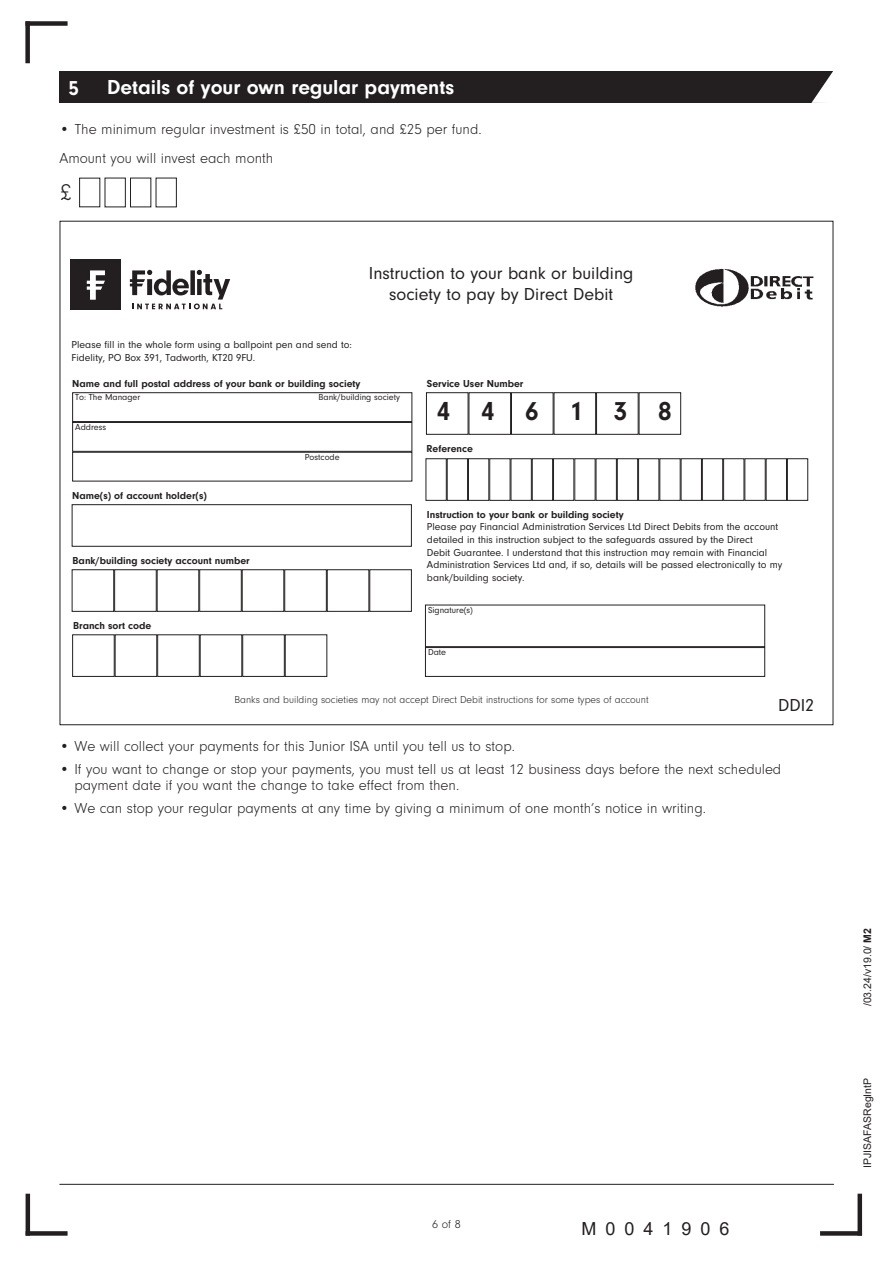
<style>
.page{position:relative;width:893px;height:1263px;background:#fff}
.page>*{position:absolute;margin:0;border:0;box-sizing:border-box;transform-origin:0 0}
.t1{font:700 27px "Neuzeit Gro";letter-spacing:1.14em;color:#231f20}
.t2{font:300 24px "Neuzeit Gro";color:#231f20}
.t3{font:700 21px "Neuzeit Gro";color:#fff}
.t4{font:18px/21px "Neuzeit Gro";color:#231f20;text-align:center}
.t5{font:18px "Arial";letter-spacing:.5em;color:#231f20}
.t6{font:300 15px/16.5px "Neuzeit Gro";color:#231f20}
.t7{font:300 12px "Neuzeit Gro";color:#231f20}
.t8{font:10.5px/12.6px "Neuzeit Gro";color:#231f20}
.t9{font:700 10.5px "Neuzeit Gro";color:#231f20}
.t10{font:300 10.5px "Neuzeit Gro";color:#231f20}
.t11{font:10.5px "Arial";color:#231f20}
.t12{font:9px "Neuzeit Gro";color:#231f20}
.s1{font-weight:700}
</style>
<div class="page">
<div style="left:59px;top:71px;width:774px;height:32px;background:#231f20"></div>
<svg style="left:811px;top:71px;width:22px;height:32px"></svg>
<div style="left:25px;top:21px;width:43px;height:5px;background:#231f20"></div>
<div style="left:25px;top:21px;width:5px;height:42px;background:#231f20"></div>
<div style="left:820px;top:1231px;width:42px;height:5px;background:#231f20"></div>
<div style="left:857px;top:1194px;width:5px;height:41px;background:#231f20"></div>
<hr style="left:26px;top:1194px;width:4px;height:42px;background:#231f20">
<div style="left:26px;top:1231px;width:42px;height:5px;background:#231f20"></div>
<hr style="left:59px;top:1184px;width:775px;height:1px;background:#231f20">
<div style="left:79px;top:178px;width:21px;height:29px;border:1px solid #231f20"></div>
<div style="left:105px;top:178px;width:21px;height:29px;border:1px solid #231f20"></div>
<div style="left:130px;top:178px;width:21px;height:29px;border:1px solid #231f20"></div>
<div style="left:156px;top:178px;width:21px;height:29px;border:1px solid #231f20"></div>
<div style="left:72px;top:504px;width:340px;height:43px;border:1px solid #231f20"></div>
<div style="left:72px;top:569px;width:42px;height:43px;border:1px solid #231f20"></div>
<div style="left:114px;top:569px;width:43px;height:43px;border:1px solid #231f20"></div>
<div style="left:157px;top:569px;width:42px;height:43px;border:1px solid #231f20"></div>
<div style="left:199px;top:569px;width:43px;height:43px;border:1px solid #231f20"></div>
<div style="left:242px;top:569px;width:42px;height:43px;border:1px solid #231f20"></div>
<div style="left:284px;top:569px;width:43px;height:43px;border:1px solid #231f20"></div>
<div style="left:327px;top:569px;width:42px;height:43px;border:1px solid #231f20"></div>
<div style="left:369px;top:569px;width:43px;height:43px;border:1px solid #231f20"></div>
<div style="left:72px;top:634px;width:43px;height:43px;border:1px solid #231f20"></div>
<div style="left:115px;top:634px;width:42px;height:43px;border:1px solid #231f20"></div>
<div style="left:157px;top:634px;width:43px;height:43px;border:1px solid #231f20"></div>
<div style="left:242px;top:634px;width:43px;height:43px;border:1px solid #231f20"></div>
<div style="left:285px;top:634px;width:42px;height:43px;border:1px solid #231f20"></div>
<div style="left:72px;top:392px;width:340px;height:30px;border:1px solid #231f20"></div>
<div style="left:72px;top:422px;width:340px;height:30px;border:1px solid #231f20"></div>
<div style="left:72px;top:452px;width:340px;height:29px;border:1px solid #231f20"></div>
<div style="left:426px;top:392px;width:42px;height:43px;border:1px solid #231f20"></div>
<div style="left:468px;top:392px;width:43px;height:43px;border:1px solid #231f20"></div>
<div style="left:511px;top:392px;width:43px;height:43px;border:1px solid #231f20"></div>
<div style="left:554px;top:392px;width:42px;height:43px;border:1px solid #231f20"></div>
<div style="left:596px;top:392px;width:43px;height:43px;border:1px solid #231f20"></div>
<div style="left:639px;top:392px;width:42px;height:43px;border:1px solid #231f20"></div>
<div style="left:425px;top:458px;width:22px;height:43px;border:1px solid #231f20"></div>
<div style="left:447px;top:458px;width:21px;height:43px;border:1px solid #231f20"></div>
<div style="left:468px;top:458px;width:21px;height:43px;border:1px solid #231f20"></div>
<div style="left:489px;top:458px;width:21px;height:43px;border:1px solid #231f20"></div>
<div style="left:510px;top:458px;width:22px;height:43px;border:1px solid #231f20"></div>
<div style="left:532px;top:458px;width:21px;height:43px;border:1px solid #231f20"></div>
<div style="left:553px;top:458px;width:21px;height:43px;border:1px solid #231f20"></div>
<div style="left:574px;top:458px;width:22px;height:43px;border:1px solid #231f20"></div>
<div style="left:596px;top:458px;width:21px;height:43px;border:1px solid #231f20"></div>
<div style="left:617px;top:458px;width:21px;height:43px;border:1px solid #231f20"></div>
<div style="left:638px;top:458px;width:21px;height:43px;border:1px solid #231f20"></div>
<div style="left:659px;top:458px;width:22px;height:43px;border:1px solid #231f20"></div>
<div style="left:681px;top:458px;width:21px;height:43px;border:1px solid #231f20"></div>
<div style="left:702px;top:458px;width:21px;height:43px;border:1px solid #231f20"></div>
<div style="left:723px;top:458px;width:21px;height:43px;border:1px solid #231f20"></div>
<div style="left:744px;top:458px;width:22px;height:43px;border:1px solid #231f20"></div>
<div style="left:766px;top:458px;width:21px;height:43px;border:1px solid #231f20"></div>
<div style="left:787px;top:458px;width:21px;height:43px;border:1px solid #231f20"></div>
<div style="left:425px;top:605px;width:340px;height:42px;border:1px solid #231f20"></div>
<div style="left:425px;top:647px;width:340px;height:30px;border:1px solid #231f20"></div>
<img style="left:695px;top:268px;width:119px;height:39px">
<div style="left:71px;top:259px;width:50px;height:50px;background:#231f20"></div>
<svg style="left:87px;top:270px;width:18px;height:30px"></svg>
<svg style="left:130px;top:270px;width:100px;height:39px"></svg>
<p class="t3" style="left:68px;top:76px;width:12px">5</p>
<p class="t3" style="left:107px;top:75px;width:349px">Details of your own regular payments</p>
<p class="t6" style="left:60px;top:121px;width:424px">• The minimum regular investment is £50 in total, and £25 per fund.</p>
<p class="t6" style="left:60px;top:150px;width:215px">Amount you will invest each month</p>
<p class="t2" style="left:60px;top:179px;width:13px">£</p>
<p class="t8" style="left:72px;top:339px;width:282px">Please fill in the whole form using a ballpoint pen and send to:</p>
<p class="t8" style="left:72px;top:351px;width:185px">Fidelity, PO Box 391, Tadworth, KT20 9FU.</p>
<p class="t4" style="left:369px;top:263px;width:266px">Instruction to your bank or building society to pay by Direct Debit</p>
<p class="t9" style="left:72px;top:377px;width:290px">Name and full postal address of your bank or building society</p>
<p class="t12" style="left:75px;top:392px;width:67px">To: The Manager</p>
<p class="t12" style="left:319px;top:392px;width:83px">Bank/building society</p>
<p class="t12" style="left:75px;top:423px;width:32px">Address</p>
<p class="t12" style="left:305px;top:452px;width:36px">Postcode</p>
<p class="t9" style="left:72px;top:489px;width:136px">Name(s) of account holder(s)</p>
<p class="t9" style="left:73px;top:554px;width:179px">Bank/building society account number</p>
<p class="t9" style="left:73px;top:619px;width:80px">Branch sort code</p>
<p class="t9" style="left:427px;top:377px;width:98px">Service User Number</p>
<p class="t1" style="left:437px;top:396px;width:236px">446138</p>
<p class="t9" style="left:426px;top:442px;width:48px">Reference</p>
<p class="t9" style="left:427px;top:508px;width:198px">Instruction to your bank or building society</p>
<p class="t8" style="left:427px;top:521px;width:357px">Please pay Financial Administration Services Ltd Direct Debits from the account detailed in this instruction subject to the safeguards assured by the Direct<br>Debit Guarantee. I understand that this instruction may remain with Financial Administration Services Ltd and, if so, details will be passed electronically to my bank/building society.</p>
<p class="t12" style="left:428px;top:605px;width:46px">Signature(s)</p>
<p class="t12" style="left:428px;top:647px;width:20px">Date</p>
<p class="t10" style="left:234px;top:694px;width:416px">Banks and building societies may not accept Direct Debit instructions for some types of account</p>
<p class="t4" style="left:778px;top:695px;width:38px">DDI2</p>
<p class="t6" style="left:60px;top:738px;width:457px">• We will collect your payments for this Junior ISA until you tell us to stop.</p>
<p class="t6" style="left:74px;top:761px;width:708px;text-indent:-15px">• If you want to change or stop your payments, you must tell us at least 12 business days before the next scheduled payment date if you want the change to take effect from then.</p>
<p class="t6" style="left:60px;top:800px;width:648px">• We can stop your regular payments at any time by giving a minimum of one month’s notice in writing.</p>
<p class="t7" style="left:432px;top:1217px;width:30px">6 of 8</p>
<p class="t5" style="left:581px;top:1216px;width:150px">M0041906</p>
<p class="t11" style="left:860px;top:1006px;width:80px;rotate:-90deg">/03.24/v19.0/ <span class="s1">M2</span></p>
<p class="t11" style="left:860px;top:1168px;width:92px;rotate:-90deg">IPJISAFASRegIntP</p>
</div>
